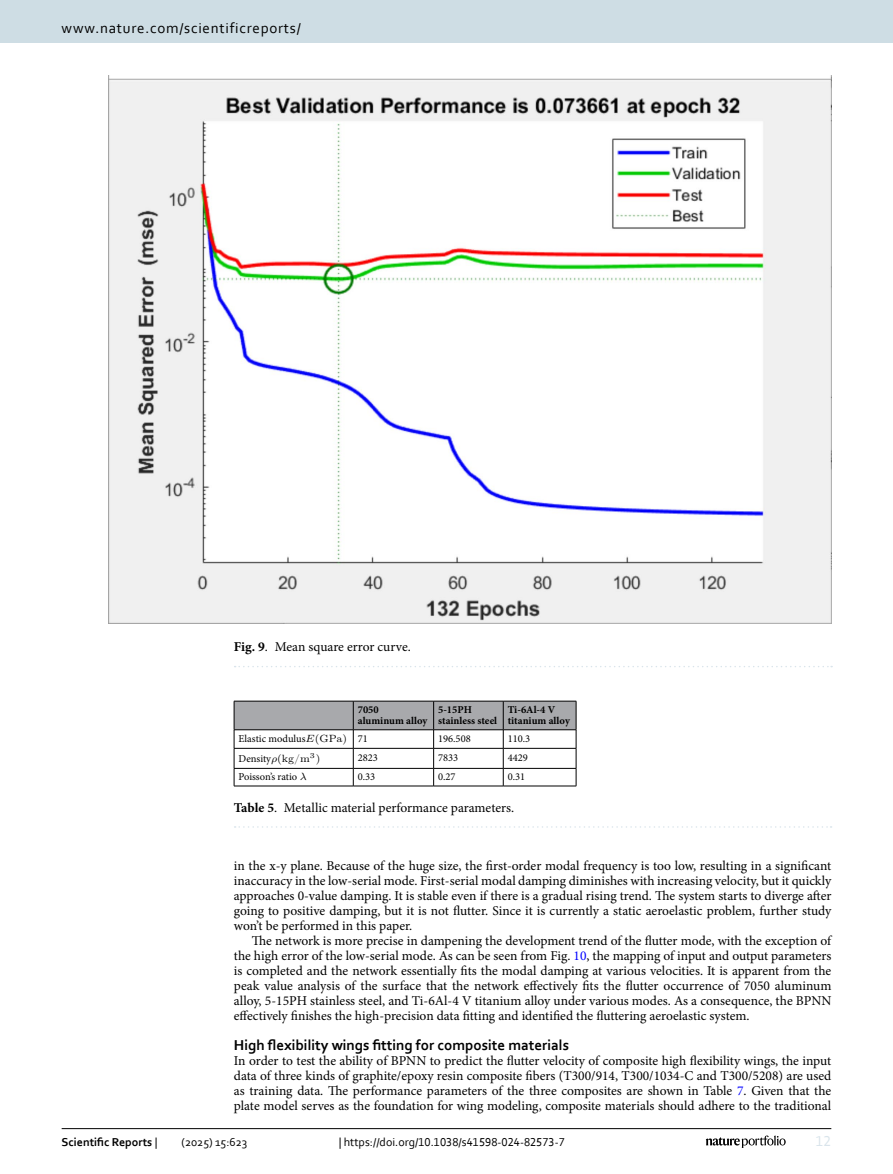
<style>
.page{position:relative;width:893px;height:1174px;background:#fff}
.page>*{position:absolute;margin:0;border:0;box-sizing:border-box;transform-origin:0 0}
.Head_2{font:700 15px "Corbel";color:#000}
.t1{font:15px "Corbel";letter-spacing:.05em;color:#000}
.t2{font:15px "Corbel";color:#d9e4eb}
.Body_Text_Indent{font:13.5px/15px "Minion Pro";color:#000;text-align:justify}
.Body_Text{font:13.5px/15px "Minion Pro";color:#000;text-align:justify}
.Table_Caption{font:13.5px "Minion Pro";color:#000}
.Figure_Caption{font:13.5px "Minion Pro";letter-spacing:-.005em;color:#000}
.t3{font:12px "Corbel";color:#000}
.t4{font:700 12px "Corbel";color:#000}
.Table_Body{font:10.5px "Minion Pro";color:#000}
.Table_Head{font:700 10.5px "Minion Pro";color:#000}
.s1{font-weight:700}
.s2{font-family:"LM Math Italic 7"}
.s3{font-family:"LM Roman 7"}
.s4{font-family:"SFRM0700"}
.s5{color:#00f}
.s6{font-weight:400}
</style>
<div class="page">
<svg style="left:234px;top:701px;width:343px;height:85px"></svg>
<hr style="left:503px;top:785px;width:73px;height:1px;background:#000">
<hr style="left:234px;top:785px;width:119px;height:1px;background:#000">
<svg style="left:235px;top:826px;width:597px;height:1px"></svg>
<img style="left:108px;top:76px;width:723px;height:547px">
<svg style="left:235px;top:666px;width:597px;height:1px"></svg>
<hr style="left:62px;top:1128px;width:769px;height:1px;background:#000">
<svg style="left:706px;top:1135px;width:80px;height:12px"></svg>
<div style="left:0;top:0;width:893px;height:43px;background:#cedde4"></div>
<p class="t1" style="left:62px;top:18px;width:241px">www.nature.com/scientificreports/</p>
<p class="Figure_Caption" style="left:234px;top:638px;width:178px"><span class="s1">Fig. 9</span>. Mean square error curve.</p>
<p class="Table_Head" style="left:358px;top:702px;width:22px">7050</p>
<p class="Table_Head" style="left:358px;top:713px;width:71px">aluminum alloy</p>
<p class="Table_Head" style="left:438px;top:702px;width:35px">5-15PH</p>
<p class="Table_Head" style="left:438px;top:713px;width:60px">stainless steel</p>
<p class="Table_Head" style="left:508px;top:702px;width:49px">Ti-6Al-4 V</p>
<p class="Table_Head" style="left:508px;top:713px;width:64px">titanium alloy</p>
<p class="Table_Body" style="left:239px;top:731px;width:110px">Elastic modulus<span class="s2">E</span><span class="s3">(</span><span class="s4">GPa</span><span class="s3">)</span></p>
<p class="Table_Body" style="left:358px;top:731px;width:12px">71</p>
<p class="Table_Body" style="left:438px;top:731px;width:34px">196.508</p>
<p class="Table_Body" style="left:508px;top:731px;width:24px">110.3</p>
<p class="Table_Body" style="left:239px;top:751px;width:83px">Density<span class="s2">ρ</span><span class="s3">(</span><span class="s4">kg/m</span><sup>3</sup><span class="s3">)</span></p>
<p class="Table_Body" style="left:358px;top:750px;width:22px">2823</p>
<p class="Table_Body" style="left:438px;top:750px;width:22px">7833</p>
<p class="Table_Body" style="left:508px;top:750px;width:22px">4429</p>
<p class="Table_Body" style="left:239px;top:769px;width:70px">Poisson’s ratio <span class="s2">λ</span></p>
<p class="Table_Body" style="left:358px;top:769px;width:19px">0.33</p>
<p class="Table_Body" style="left:438px;top:769px;width:19px">0.27</p>
<p class="Table_Body" style="left:508px;top:769px;width:19px">0.31</p>
<p class="Table_Caption" style="left:234px;top:798px;width:282px"><span class="s1">Table 5</span>. Metallic material performance parameters.</p>
<p class="Body_Text_Indent" style="left:234px;top:858px;width:599px">in the x-y plane. Because of the huge size, the first-order modal frequency is too low, resulting in a significant inaccuracy in the low-serial mode. First-serial modal damping diminishes with increasing velocity, but it quickly approaches 0-value damping. It is stable even if there is a gradual rising trend. The system starts to diverge after going to positive damping, but it is not flutter. Since it is currently a static aeroelastic problem, further study won’t be performed in this paper.</p>
<p class="Body_Text_Indent" style="left:234px;top:933px;width:599px;text-indent:18px">The network is more precise in dampening the development trend of the flutter mode, with the exception of the high error of the low-serial mode. As can be seen from Fig. <span class="s5">10</span>, the mapping of input and output parameters is completed and the network essentially fits the modal damping at various velocities. It is apparent from the peak value analysis of the surface that the network effectively fits the flutter occurrence of 7050 aluminum alloy, 5-15PH stainless steel, and Ti-6Al-4 V titanium alloy under various modes. As a consequence, the BPNN effectively finishes the high-precision data fitting and identified the fluttering aeroelastic system.</p>
<p class="Head_2" style="left:234px;top:1035px;width:337px">High flexibility wings fitting for composite materials</p>
<p class="Body_Text" style="left:234px;top:1053px;width:599px">In order to test the ability of BPNN to predict the flutter velocity of composite high flexibility wings, the input data of three kinds of graphite/epoxy resin composite fibers (T300/914, T300/1034-C and T300/5208) are used as training data. The performance parameters of the three composites are shown in Table <span class="s5">7</span>. Given that the plate model serves as the foundation for wing modeling, composite materials should adhere to the traditional</p>
<p class="t4" style="left:62px;top:1134px;width:97px">Scientific Reports <span class="s6">|</span></p>
<p class="t3" style="left:181px;top:1134px;width:67px">(2025) 15:623</p>
<p class="t3" style="left:339px;top:1134px;width:228px">| https://doi.org/10.1038/s41598-024-82573-7</p>
<p class="t2" style="left:816px;top:1132px;width:17px">12</p>
</div>
